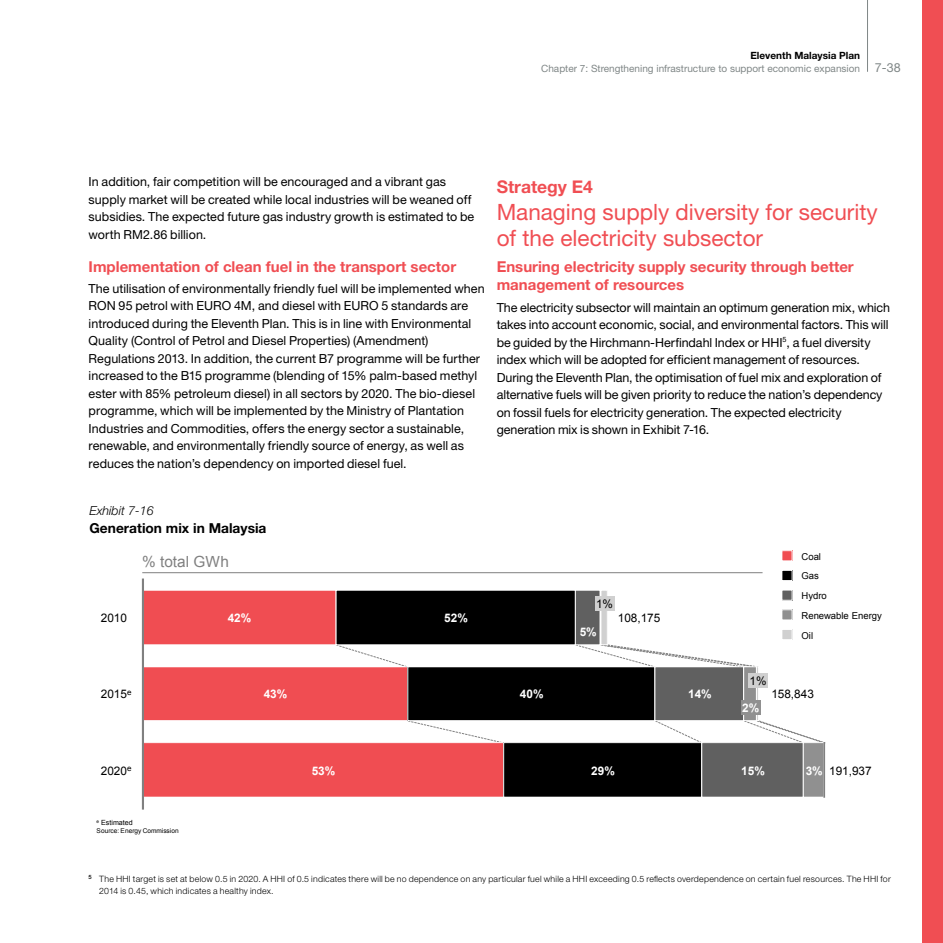
<style>
.page{position:relative;width:943px;height:943px;background:#fff}
.page>*{position:absolute;margin:0;border:0;box-sizing:border-box;transform-origin:0 0}
.t1{font:22.5px/26.2px "Helvetica Neue LT Std";color:#f04e53}
.t2{font:700 22.5px "Arial";color:#000}
.t3{font:700 17.5px "Helvetica Neue LT Std";color:#f04e53}
.t4{font:15.38px "Arial";color:#808080}
.t5{font:700 15px/18.8px "Helvetica Neue LT Std";color:#f04e53}
.t6{font:700 13.75px "Helvetica Neue LT Std";color:#000}
.t7{font:12.5px/17.5px "Helvetica Neue LT Std";color:#000}
.t8{font:italic 300 12.5px "Helvetica Neue LT Std";color:#000}
.t9{font:11.75px "Arial";color:#000}
.t10{font:700 11.75px "Arial";color:#fff}
.t11{font:10px/13.8px "Helvetica Neue LT Std";color:#808787}
.t12{font:9.5px/19.6px "Arial";letter-spacing:-.005em;color:#000}
.t13{font:300 8.75px/11.2px "Helvetica Neue LT Std";letter-spacing:.03em;color:#000}
.t14{font:7.12px "Arial";color:#000}
.t15{font:6.5px "Arial";color:#000}
.s1{font-weight:700;color:#000}
.s2{font-size:12.5px}
.s3{font-weight:700;color:#fff}
</style>
<div class="page">
<div style="left:921px;top:0;width:22px;height:943px;background:#f04e53"></div>
<hr style="left:867px;top:0;width:1px;height:72px;background:#808787">
<svg style="left:408px;top:721px;width:93px;height:21px"></svg>
<svg style="left:655px;top:721px;width:46px;height:21px"></svg>
<svg style="left:744px;top:720px;width:79px;height:22px"></svg>
<svg style="left:336px;top:645px;width:70px;height:21px"></svg>
<svg style="left:575px;top:644px;width:180px;height:22px"></svg>
<div style="left:143px;top:590px;width:193px;height:54px;background:#f04d52"></div>
<div style="left:143px;top:590px;width:193px;height:55px;border:1px solid #fff"></div>
<div style="left:143px;top:666px;width:265px;height:54px;background:#f04d52"></div>
<div style="left:143px;top:666px;width:265px;height:55px;border:1px solid #fff"></div>
<div style="left:143px;top:742px;width:360px;height:55px;background:#f04d52"></div>
<div style="left:143px;top:742px;width:361px;height:55px;border:1px solid #fff"></div>
<div style="left:336px;top:590px;width:239px;height:54px;background:#000"></div>
<div style="left:408px;top:666px;width:247px;height:54px;background:#000"></div>
<div style="left:407px;top:666px;width:248px;height:55px;border:1px solid #fff"></div>
<div style="left:503px;top:742px;width:198px;height:55px;background:#000"></div>
<div style="left:503px;top:742px;width:199px;height:55px;border:1px solid #fff"></div>
<div style="left:575px;top:590px;width:25px;height:54px;background:#606060"></div>
<div style="left:575px;top:590px;width:25px;height:55px;border:1px solid #fff"></div>
<div style="left:655px;top:666px;width:88px;height:54px;background:#606060"></div>
<div style="left:654px;top:666px;width:90px;height:55px;border:1px solid #fff"></div>
<div style="left:701px;top:742px;width:102px;height:55px;background:#606060"></div>
<div style="left:701px;top:742px;width:102px;height:55px;border:1px solid #fff"></div>
<div style="left:743px;top:666px;width:13px;height:54px;background:#909090"></div>
<div style="left:743px;top:666px;width:13px;height:55px;border:1px solid #fff"></div>
<div style="left:803px;top:742px;width:20px;height:55px;background:#909090"></div>
<div style="left:803px;top:742px;width:21px;height:55px;border:1px solid #fff"></div>
<div style="left:601px;top:590px;width:6px;height:54px;background:#d0d0d0"></div>
<div style="left:600px;top:590px;width:7px;height:55px;border:1px solid #fff"></div>
<div style="left:756px;top:666px;width:3px;height:55px;border:1px solid #fff"></div>
<div style="left:823px;top:742px;width:2px;height:55px;border:1px solid #808080"></div>
<hr style="left:142px;top:579px;width:2px;height:229px;background:#808080">
<div style="left:740px;top:700px;width:20px;height:14px;background:#909090"></div>
<div style="left:594px;top:596px;width:20px;height:15px;background:#d0d0d0"></div>
<div style="left:748px;top:673px;width:20px;height:14px;background:#d0d0d0"></div>
<div style="left:781px;top:609px;width:11px;height:11px;background:#909090"></div>
<div style="left:781px;top:609px;width:11px;height:11px;border:1px solid #fff"></div>
<div style="left:781px;top:590px;width:11px;height:10px;background:#606060"></div>
<div style="left:781px;top:589px;width:11px;height:11px;border:1px solid #fff"></div>
<div style="left:781px;top:629px;width:11px;height:10px;background:#d0d0d0"></div>
<div style="left:781px;top:629px;width:11px;height:11px;border:1px solid #fff"></div>
<div style="left:781px;top:570px;width:11px;height:10px;background:#000"></div>
<div style="left:781px;top:570px;width:11px;height:11px;border:1px solid #fff"></div>
<div style="left:781px;top:550px;width:11px;height:11px;background:#f04d52"></div>
<div style="left:781px;top:550px;width:11px;height:11px;border:1px solid #fff"></div>
<hr style="left:142px;top:572px;width:620px;height:1px;background:#808080">
<p class="t11" style="left:541px;top:48px;width:361px;text-indent:209px"><span class="s1">Eleventh Malaysia Plan<br></span>Chapter 7: Strengthening infrastructure to support economic expansion <span class="s2">7-38</span></p>
<p class="t7" style="left:89px;top:173px;width:387px">In addition, fair competition will be encouraged and a vibrant gas supply market will be created while local industries will be weaned off subsidies. The expected future gas industry growth is estimated to be worth RM2.86 billion.</p>
<p class="t5" style="left:89px;top:256px;width:369px">Implementation of clean fuel in the transport sector</p>
<p class="t7" style="left:89px;top:279px;width:397px">The utilisation of environmentally friendly fuel will be implemented when RON 95 petrol with EURO 4M, and diesel with EURO 5 standards are introduced during the Eleventh Plan. This is in line with Environmental Quality (Control of Petrol and Diesel Properties) (Amendment)<br>Regulations 2013. In addition, the current B7 programme will be further increased to the B15 programme (blending of 15% palm-based methyl ester with 85% petroleum diesel) in all sectors by 2020. The bio-diesel programme, which will be implemented by the Ministry of Plantation Industries and Commodities, offers the energy sector a sustainable, renewable, and environmentally friendly source of energy, as well as reduces the nation’s dependency on imported diesel fuel.</p>
<h1 class="t2" style="left:84px;top:449px;width:392px">Malaysia’s electricity generation mix</h1>
<p class="t8" style="left:90px;top:503px;width:66px">Exhibit 7-16</p>
<p class="t6" style="left:90px;top:519px;width:178px">Generation mix in Malaysia</p>
<p class="t4" style="left:142px;top:552px;width:88px">% total GWh</p>
<h2 class="t3" style="left:496px;top:176px;width:98px">Strategy E4</h2>
<h1 class="t1" style="left:496px;top:198px;width:382px">Managing supply diversity for security of the electricity subsector</h1>
<p class="t5" style="left:496px;top:257px;width:358px">Ensuring electricity supply security through better management of resources</p>
<p class="t7" style="left:496px;top:298px;width:395px">The electricity subsector will maintain an optimum generation mix, which takes into account economic, social, and environmental factors. This will be guided by the Hirchmann-Herfindahl Index or HHI<sup>5</sup>, a fuel diversity index which will be adopted for efficient management of resources.<br>During the Eleventh Plan, the optimisation of fuel mix and exploration of alternative fuels will be given priority to reduce the nation’s dependency on fossil fuels for electricity generation. The expected electricity generation mix is shown in Exhibit 7-16.</p>
<p class="t12" style="left:801px;top:546px;width:21px">Coal</p>
<p class="t12" style="left:801px;top:566px;width:19px">Gas</p>
<p class="t9" style="left:596px;top:596px;width:19px">1%</p>
<p class="t9" style="left:101px;top:610px;width:28px">2010</p>
<p class="t10" style="left:228px;top:610px;width:25px">42%</p>
<p class="t10" style="left:444px;top:610px;width:25px">52%</p>
<p class="t9" style="left:618px;top:610px;width:44px">108,175</p>
<p class="t10" style="left:579px;top:623px;width:19px">5%</p>
<p class="t9" style="left:749px;top:673px;width:19px">1%</p>
<p class="t12" style="left:801px;top:586px;width:82px">Hydro<br>Renewable Energy</p>
<p class="t12" style="left:801px;top:625px;width:13px">Oil</p>
<p class="t9" style="left:101px;top:686px;width:32px">2015<sup>e</sup></p>
<p class="t10" style="left:264px;top:686px;width:25px">43%</p>
<p class="t9" style="left:771px;top:686px;width:44px">158,843</p>
<p class="t10" style="left:520px;top:686px;width:25px">40%</p>
<p class="t10" style="left:688px;top:686px;width:25px">14%</p>
<p class="t10" style="left:742px;top:700px;width:19px">2%</p>
<p class="t9" style="left:101px;top:763px;width:32px">2020<sup>e</sup></p>
<p class="t10" style="left:312px;top:762px;width:25px">53%</p>
<p class="t10" style="left:591px;top:762px;width:25px">29%</p>
<p class="t10" style="left:741px;top:762px;width:25px">15%</p>
<p class="t9" style="left:805px;top:763px;width:67px"><span class="s3">3%</span> 191,937</p>
<p class="t14" style="left:97px;top:817px;width:38px"><sup>e</sup> Estimated</p>
<p class="t15" style="left:97px;top:826px;width:84px">Source: Energy Commission</p>
<p class="t13" style="left:99px;top:873px;width:793px;text-indent:-11px"><sup>5</sup> The HHI target is set at below 0.5 in 2020. A HHI of 0.5 indicates there will be no dependence on any particular fuel while a HHI exceeding 0.5 reflects overdependence on certain fuel resources. The HHI for<br>2014 is 0.45, which indicates a healthy index.</p>
</div>
